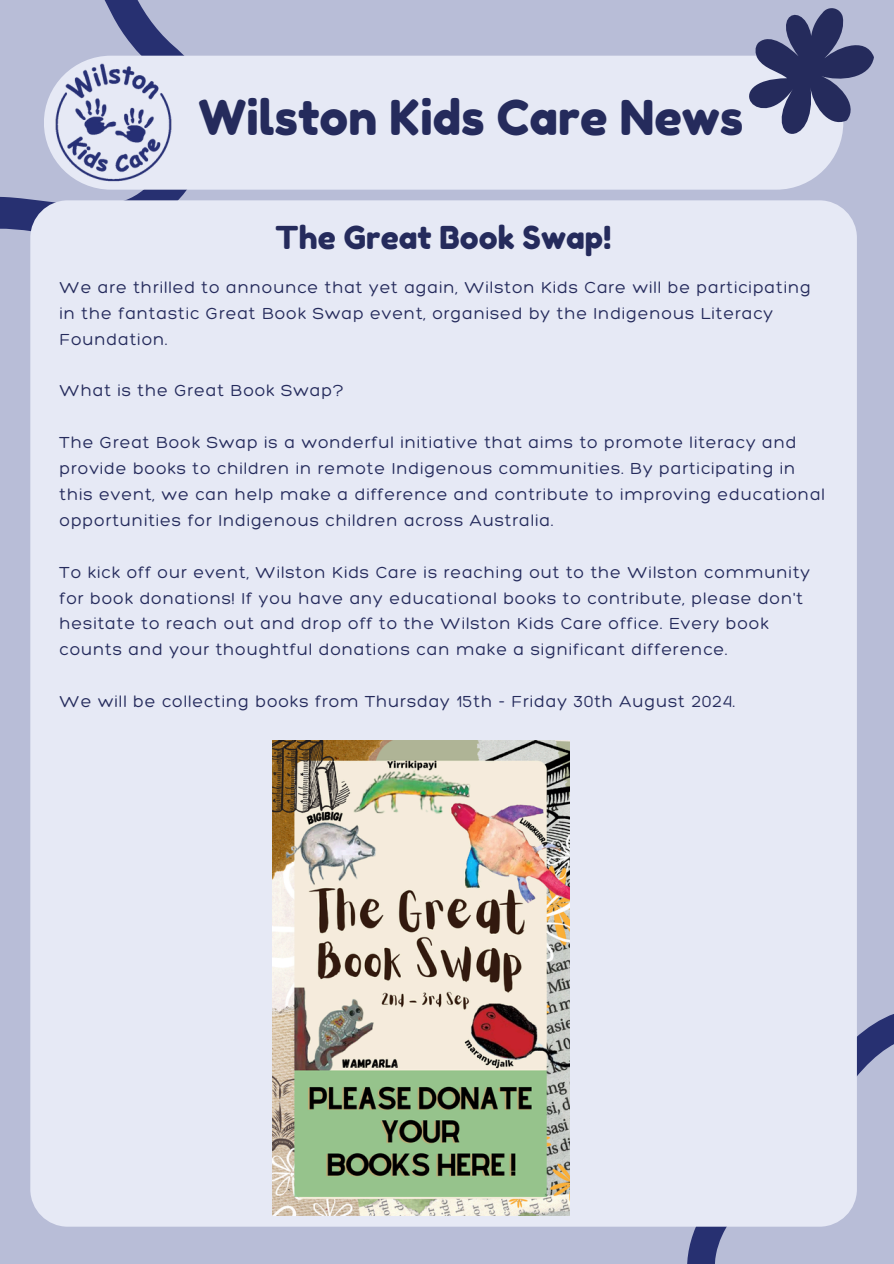
<style>
.page{position:relative;width:894px;height:1264px;background:#fff}
.page>*{position:absolute;margin:0;border:0;box-sizing:border-box;transform-origin:0 0}
.t1{font:48px "Fredoka One";color:#252b5c}
.t2{font:31.5px "Fredoka One";color:#252b5c}
.t3{font:300 17.4px/25.8px "Hero";letter-spacing:.05em;color:#252b5c}
</style>
<div class="page">
<div style="left:0;top:0;width:893px;height:1263px;background:#b8bdd7"></div>
<svg style="left:0;top:0;width:219px;height:231px"></svg>
<svg style="left:646px;top:937px;width:247px;height:326px"></svg>
<div style="left:44px;top:56px;width:799px;height:134px;background:#e6e9f5;border-radius:67px"></div>
<svg style="left:715px;top:8px;width:158px;height:146px"></svg>
<img style="left:47px;top:57px;width:133px;height:133px">
<div style="left:30px;top:200px;width:826px;height:1026px;background:#e6e9f5;border-radius:37px"></div>
<img style="left:272px;top:740px;width:297px;height:475px">
<p class="t1" style="left:198px;top:88px;width:546px">Wilston Kids Care News</p>
<p class="t2" style="left:275px;top:218px;width:337px">The Great Book Swap!</p>
<p class="t3" style="left:60px;top:274px;width:752px">We are thrilled to announce that yet again, Wilston Kids Care will be participating in the fantastic Great Book Swap event, organised by the Indigenous Literacy<br>Foundation.</p>
<h1 class="t3" style="left:60px;top:377px;width:285px">What is the Great Book Swap?</h1>
<h2 class="t3" style="left:60px;top:429px;width:766px">The Great Book Swap is a wonderful initiative that aims to promote literacy and provide books to children in remote Indigenous communities. By participating in this event, we can help make a difference and contribute to improving educational opportunities for Indigenous children across Australia.</h2>
<p class="t3" style="left:60px;top:558px;width:752px">To kick off our event, Wilston Kids Care is reaching out to the Wilston community for book donations! If you have any educational books to contribute, please don't hesitate to reach out and drop off to the Wilston Kids Care office. Every book counts and your thoughtful donations can make a significant difference.</p>
<p class="t3" style="left:60px;top:688px;width:677px">We will be collecting books from Thursday 15th - Friday 30th August 2024.</p>
</div>
